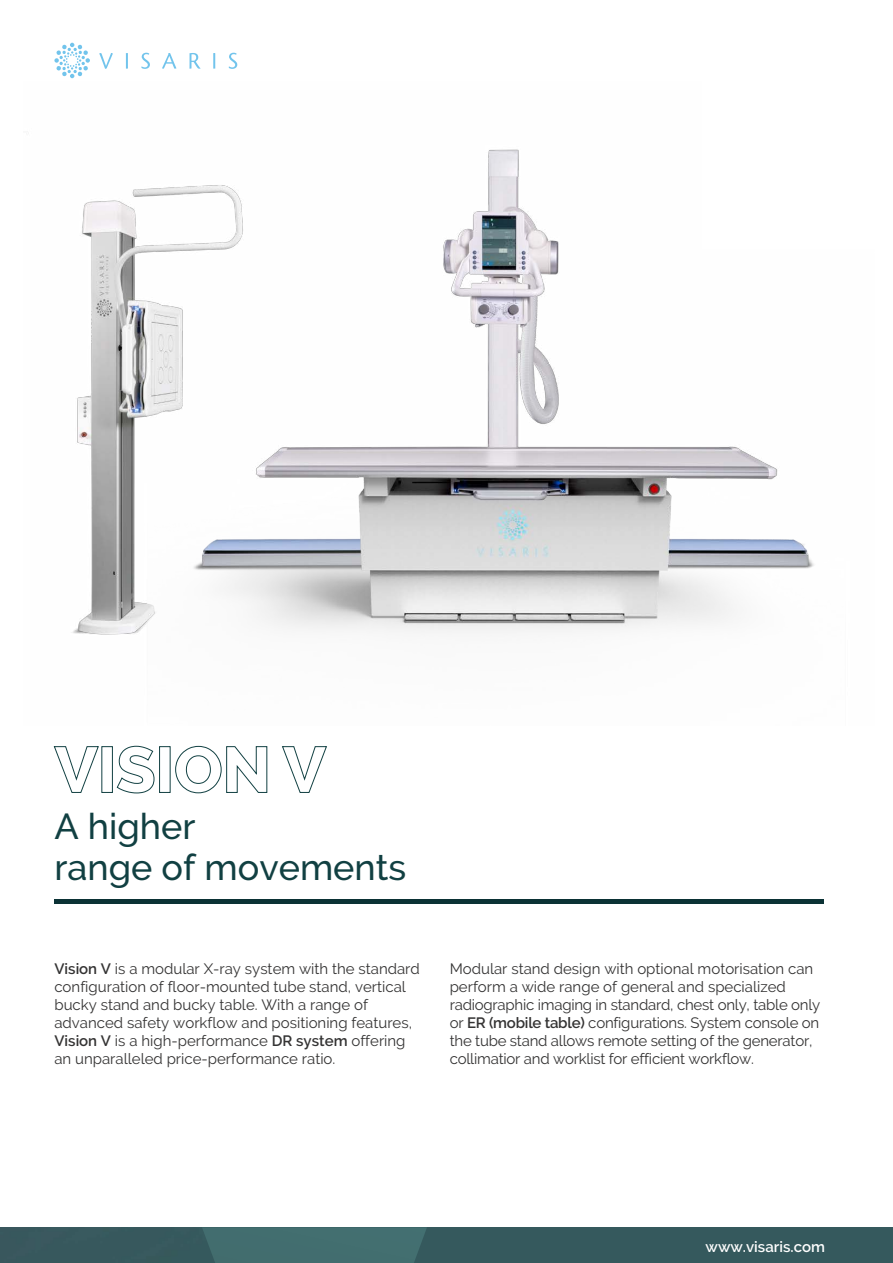
<style>
.page{position:relative;width:893px;height:1263px;background:#fff}
.page>*{position:absolute;margin:0;border:0;box-sizing:border-box;transform-origin:0 0}
.t1{font:500 36px/40.5px "Raleway";color:#114042}
.t2{font:15px/18px "Raleway";color:#343333}
.t3{font:600 15px "Raleway";color:#fff}
.s1{font-weight:600}
</style>
<div class="page">
<div style="left:0;top:1227px;width:893px;height:36px;background:#35595d"></div>
<div style="left:202px;top:1227px;width:225px;height:36px;background:#426e6f"></div>
<svg style="left:54px;top:43px;width:36px;height:35px"></svg>
<svg style="left:99px;top:53px;width:14px;height:16px"></svg>
<svg style="left:126px;top:53px;width:2px;height:16px"></svg>
<svg style="left:141px;top:53px;width:9px;height:16px"></svg>
<svg style="left:162px;top:53px;width:14px;height:16px"></svg>
<svg style="left:189px;top:53px;width:12px;height:16px"></svg>
<svg style="left:213px;top:53px;width:2px;height:16px"></svg>
<svg style="left:229px;top:53px;width:8px;height:16px"></svg>
<svg style="left:53px;top:746px;width:46px;height:47px"></svg>
<div style="left:101px;top:746px;width:12px;height:47px;border:1px solid #114042"></div>
<svg style="left:116px;top:745px;width:39px;height:49px"></svg>
<div style="left:159px;top:746px;width:12px;height:47px;border:1px solid #114042"></div>
<svg style="left:175px;top:746px;width:93px;height:47px"></svg>
<svg style="left:282px;top:746px;width:45px;height:47px"></svg>
<hr style="left:54px;top:899px;width:770px;height:4px;background:#0b3235">
<img style="left:72px;top:149px;width:742px;height:486px">
<h1 class="t1" style="left:54px;top:806px;width:353px">A higher<br>range of movements</h1>
<p class="t2" style="left:54px;top:960px;width:367px"><span class="s1">Vision V</span> is a modular X-ray system with the standard configuration of floor-mounted tube stand, vertical bucky stand and bucky table. With a range of advanced safety workflow and positioning features, <span class="s1">Vision V</span> is a high-performance <span class="s1">DR system</span> offering an unparalleled price-performance ratio.</p>
<p class="t2" style="left:450px;top:960px;width:372px">Modular stand design with optional motorisation can perform a wide range of general and specialized radiographic imaging in standard, chest only, table only or <span class="s1">ER (mobile table)</span> configurations. System console on the tube stand allows remote setting of the generator, collimatior and worklist for efficient workflow.</p>
<p class="t3" style="left:706px;top:1238px;width:121px">www.visaris.com</p>
</div>
